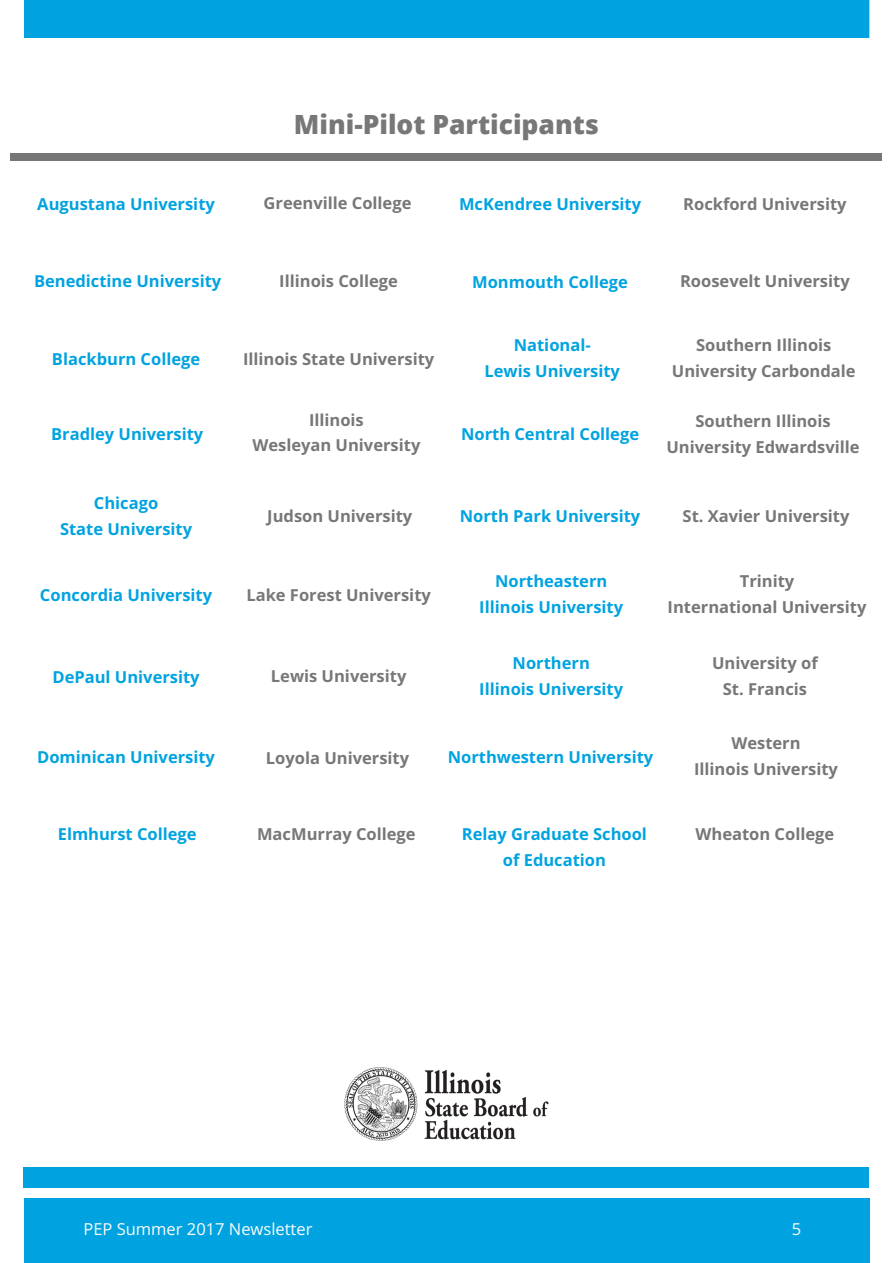
<style>
.page{position:relative;width:893px;height:1263px;background:#fff}
.page>*{position:absolute;margin:0;border:0;box-sizing:border-box;transform-origin:0 0}
.t1{font:800 26.4px "Open Sans";color:#777}
.t2{font:700 16.5px/25.8px "Open Sans";color:#777;text-align:center}
.t3{font:700 16.5px/25.8px "Open Sans";color:#00a3e0;text-align:center}
.t4{font:16.5px "Open Sans";color:#fcfcfc}
</style>
<div class="page">
<div style="left:24px;top:0;width:845px;height:38px;background:#00a3e0"></div>
<div style="left:24px;top:1167px;width:845px;height:20px;background:#00a3e0"></div>
<div style="left:24px;top:1198px;width:845px;height:64px;background:#00a3e0"></div>
<img style="left:344px;top:1067px;width:205px;height:74px">
<div style="left:10px;top:153px;width:871px;height:8px;background:#777"></div>
<h1 class="t1" style="left:294px;top:106px;width:306px">Mini-Pilot Participants</h1>
<p class="t3" style="left:37px;top:190px;width:179px">Augustana University</p>
<p class="t2" style="left:263px;top:189px;width:149px">Greenville College</p>
<p class="t3" style="left:459px;top:190px;width:183px">McKendree University</p>
<p class="t2" style="left:683px;top:190px;width:165px">Rockford University</p>
<p class="t3" style="left:34px;top:268px;width:189px">Benedictine University</p>
<p class="t2" style="left:279px;top:268px;width:120px">Illinois College</p>
<p class="t3" style="left:472px;top:269px;width:157px">Monmouth College</p>
<p class="t2" style="left:680px;top:268px;width:171px">Roosevelt University</p>
<p class="t3" style="left:52px;top:345px;width:150px">Blackburn College</p>
<p class="t2" style="left:243px;top:345px;width:193px">Illinois State University</p>
<p class="t3" style="left:484px;top:332px;width:137px">National-<br>Lewis University</p>
<p class="t2" style="left:672px;top:332px;width:185px">Southern Illinois<br>University Carbondale</p>
<p class="t3" style="left:51px;top:421px;width:154px">Bradley University</p>
<p class="t2" style="left:252px;top:406px;width:169px">Illinois<br>Wesleyan University</p>
<p class="t3" style="left:461px;top:421px;width:179px">North Central College</p>
<p class="t2" style="left:666px;top:407px;width:195px">Southern Illinois<br>University Edwardsville</p>
<p class="t3" style="left:60px;top:489px;width:134px">Chicago<br>State University</p>
<p class="t2" style="left:267px;top:503px;width:146px">Judson University</p>
<p class="t3" style="left:460px;top:503px;width:182px">North Park University</p>
<p class="t2" style="left:682px;top:503px;width:168px">St. Xavier University</p>
<p class="t3" style="left:40px;top:582px;width:174px">Concordia University</p>
<p class="t3" style="left:52px;top:664px;width:149px">DePaul University</p>
<p class="t2" style="left:246px;top:582px;width:186px">Lake Forest University</p>
<p class="t2" style="left:271px;top:662px;width:137px">Lewis University</p>
<p class="t3" style="left:479px;top:568px;width:145px">Northeastern<br>Illinois University</p>
<p class="t3" style="left:479px;top:650px;width:145px">Northern<br>Illinois University</p>
<p class="t2" style="left:667px;top:568px;width:200px">Trinity<br>International University</p>
<p class="t2" style="left:712px;top:650px;width:107px">University of<br>St. Francis</p>
<p class="t3" style="left:37px;top:743px;width:179px">Dominican University</p>
<p class="t2" style="left:266px;top:745px;width:145px">Loyola University</p>
<p class="t3" style="left:448px;top:743px;width:207px">Northwestern University</p>
<p class="t2" style="left:694px;top:730px;width:145px">Western<br>Illinois University</p>
<p class="t3" style="left:58px;top:821px;width:140px">Elmhurst College</p>
<p class="t2" style="left:257px;top:821px;width:160px">MacMurray College</p>
<p class="t3" style="left:462px;top:821px;width:186px">Relay Graduate School of Education</p>
<p class="t2" style="left:695px;top:821px;width:140px">Wheaton College</p>
<p class="t4" style="left:83px;top:1217px;width:230px">PEP Summer 2017 Newsletter</p>
<p class="t4" style="left:791px;top:1217px;width:11px">5</p>
</div>
